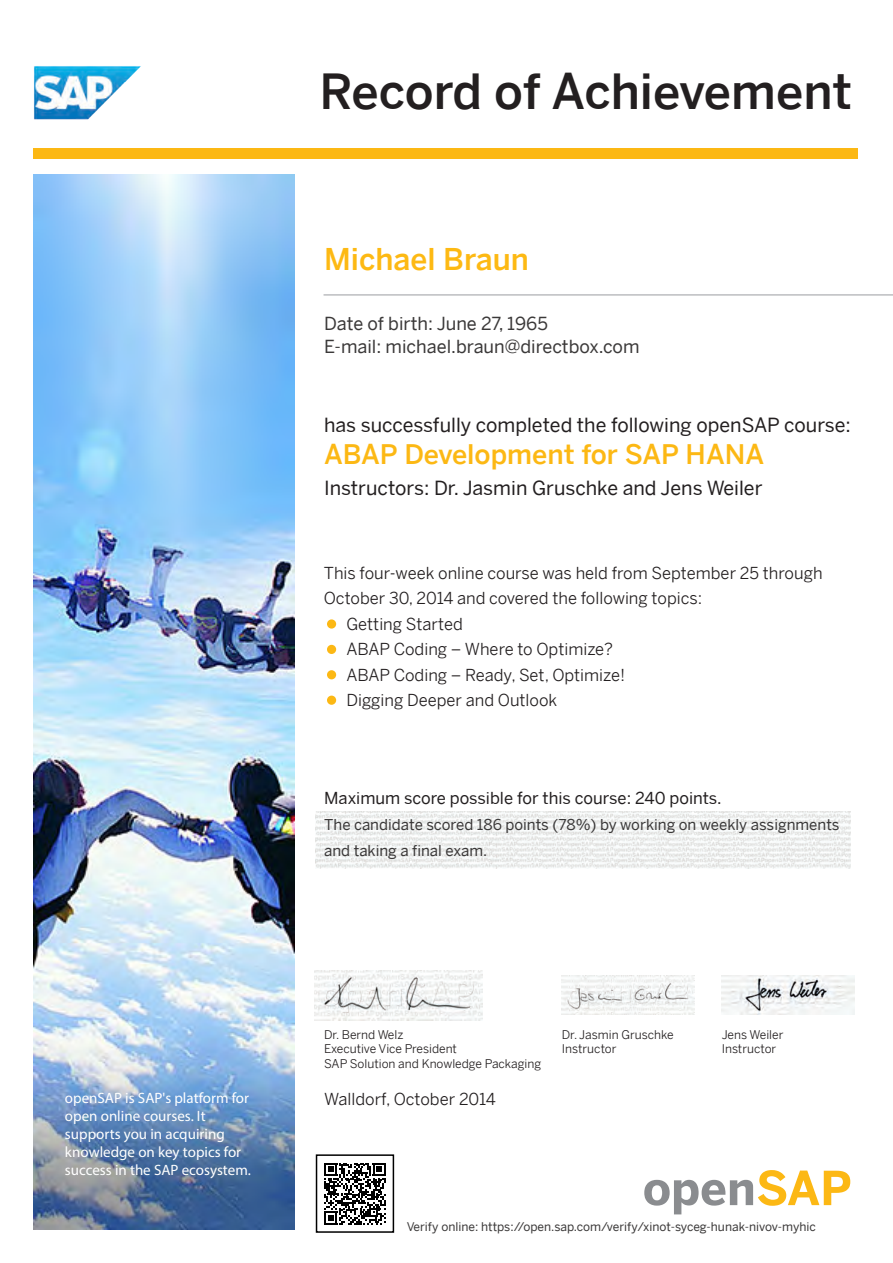
<style>
.page{position:relative;width:893px;height:1263px;background:#fff}
.page>*{position:absolute;margin:0;border:0;box-sizing:border-box;transform-origin:0 0}
.t1{font:500 48.45px "Benton Sans";color:#231f20}
.t2{font:500 30px "Benton Sans";color:#fdb913}
.t3{font:500 27px "Benton Sans";color:#fcb814}
.t4{font:19.5px "Benton Sans";color:#231f20}
.t5{font:18px/22.5px "Benton Sans";color:#3b3939}
.t6{font:16.5px "Benton Sans";color:#231f20}
.t7{font:16.5px "Benton Sans";color:#231f20}
.t8{font:15px/18px "Myriad Pro";color:#fff}
.t9{font:15px/25.5px "Benton Sans";color:#3b3939}
.t10{font:12px/14.4px "Benton Sans";color:#231f20}
.t11{font:12px "Benton Sans";color:#3b3939}
</style>
<div class="page">
<img style="left:34px;top:175px;width:261px;height:1054px">
<img style="left:33px;top:66px;width:108px;height:85px">
<img style="left:315px;top:811px;width:536px;height:57px">
<div style="left:34px;top:148px;width:824px;height:11px;background:#fcb814"></div>
<hr style="left:324px;top:294px;width:569px;height:2px;background:#bcbdc0">
<img style="left:315px;top:970px;width:168px;height:50px">
<svg style="left:644px;top:1170px;width:206px;height:44px"></svg>
<img style="left:562px;top:975px;width:133px;height:40px">
<img style="left:722px;top:975px;width:132px;height:40px">
<div style="left:327px;top:619px;width:9px;height:10px;background:#fcb814;border-radius:50%"></div>
<div style="left:327px;top:645px;width:9px;height:9px;background:#fcb814;border-radius:50%"></div>
<div style="left:327px;top:670px;width:9px;height:9px;background:#fcb814;border-radius:50%"></div>
<div style="left:327px;top:696px;width:9px;height:9px;background:#fcb814;border-radius:50%"></div>
<div style="left:316px;top:1154px;width:78px;height:79px;border:2px solid #000"></div>
<svg style="left:324px;top:1163px;width:62px;height:61px"></svg>
<p class="t8" style="left:65px;top:1089px;width:188px">openSAP is SAP's platform for open online courses. It supports you in acquiring knowledge on key topics for success in the SAP ecosystem.</p>
<h1 class="t1" style="left:320px;top:56px;width:534px">Record of Achievement</h1>
<h2 class="t2" style="left:324px;top:248px;width:206px">Michael Braun</h2>
<p class="t5" style="left:324px;top:314px;width:317px">Date of birth: June 27, 1965<br>E-mail: michael.braun@directbox.com</p>
<p class="t4" style="left:324px;top:411px;width:528px">has successfully completed the following openSAP course:</p>
<h3 class="t3" style="left:324px;top:434px;width:442px">ABAP Development for SAP HANA</h3>
<p class="t4" style="left:324px;top:474px;width:440px">Instructors: Dr. Jasmin Gruschke and Jens Weiler</p>
<p class="t6" style="left:324px;top:561px;width:500px">This four-week online course was held from September 25 through</p>
<p class="t6" style="left:324px;top:587px;width:380px">October 30, 2014 and covered the following topics:</p>
<p class="t6" style="left:346px;top:612px;width:118px">Getting Started</p>
<p class="t6" style="left:346px;top:638px;width:268px">ABAP Coding – Where to Optimize?</p>
<p class="t6" style="left:346px;top:663px;width:280px">ABAP Coding – Ready, Set, Optimize!</p>
<p class="t6" style="left:346px;top:689px;width:212px">Digging Deeper and Outlook</p>
<p class="t7" style="left:324px;top:786px;width:399px">Maximum score possible for this course: 240 points.</p>
<p class="t9" style="left:324px;top:813px;width:517px">The candidate scored 186 points (78%) by working on weekly assignments and taking a final exam.</p>
<p class="t10" style="left:324px;top:1027px;width:219px">Dr. Bernd Welz<br>Executive Vice President<br>SAP Solution and Knowledge Packaging</p>
<p class="t6" style="left:324px;top:1087px;width:173px">Walldorf, October 2014</p>
<p class="t10" style="left:562px;top:1027px;width:113px">Dr. Jasmin Gruschke<br>Instructor</p>
<p class="t10" style="left:722px;top:1027px;width:63px">Jens Weiler<br>Instructor</p>
<p class="t11" style="left:407px;top:1222px;width:411px">Verify online: https://open.sap.com/verify/xinot-syceg-hunak-nivov-myhic</p>
</div>
